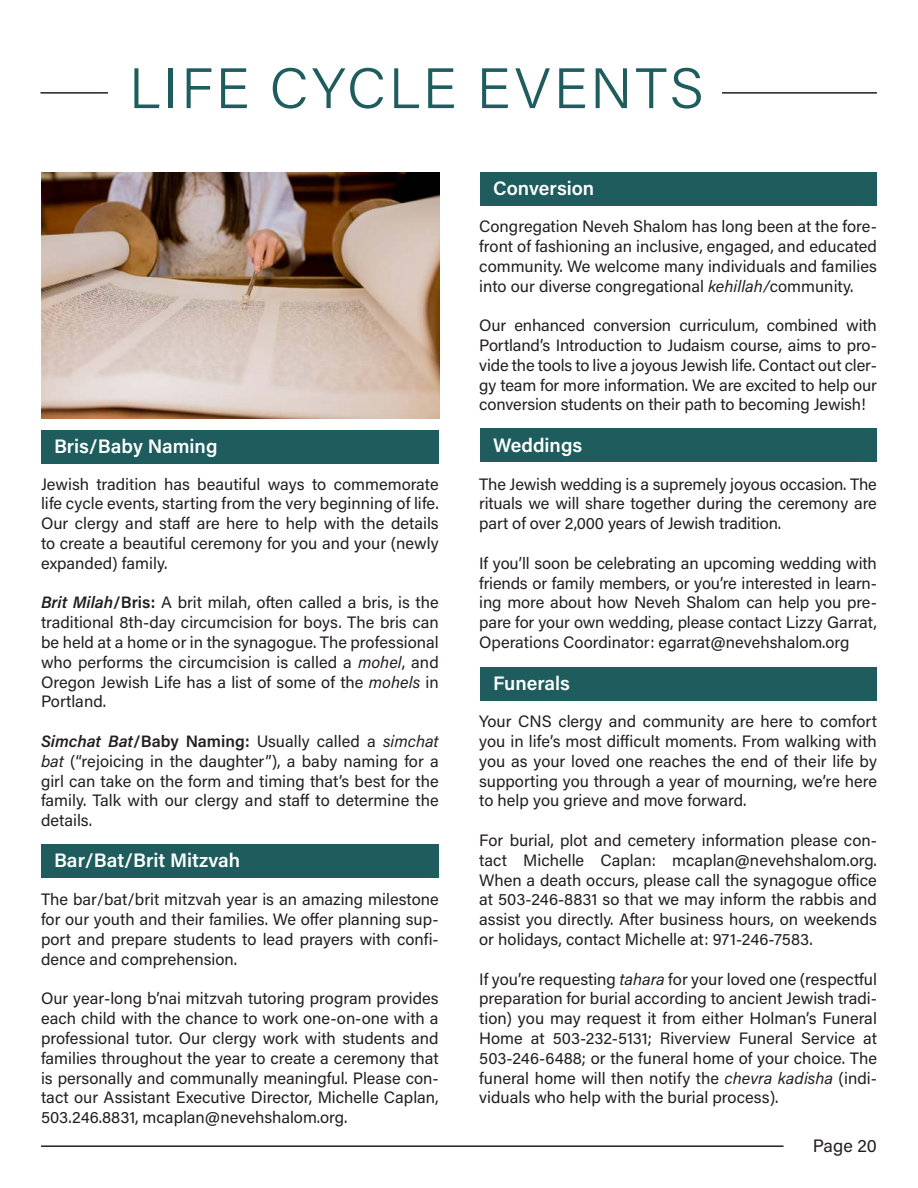
<style>
.page{position:relative;width:918px;height:1188px;background:#fff}
.page>*{position:absolute;margin:0;border:0;box-sizing:border-box;transform-origin:0 0}
.t1{font:300 57px "Acumin Pro";letter-spacing:.055em;color:#1e5c5e}
.t2{font:600 19.5px "Acumin Pro";color:#fff}
.t3{font:18px "Acumin Pro";color:#231f20}
.Normal_wrd_12{font:16.5px/19.8px "Acumin Pro";color:#231f20;text-align:justify}
.s1{font-weight:600;font-style:italic}
.s2{font-weight:600}
.s3{font-style:italic}
</style>
<div class="page">
<hr style="left:41px;top:1145px;width:743px;height:2px;background:#231f20">
<img style="left:41px;top:173px;width:398px;height:245px">
<hr style="left:40px;top:92px;width:837px;height:2px;background:#231f20">
<div style="left:108px;top:54px;width:613px;height:69px;background:#fff"></div>
<div style="left:41px;top:430px;width:398px;height:34px;background:#1e5c5e"></div>
<div style="left:41px;top:844px;width:398px;height:34px;background:#1e5c5e"></div>
<div style="left:480px;top:172px;width:397px;height:34px;background:#1e5c5e"></div>
<div style="left:480px;top:667px;width:397px;height:34px;background:#1e5c5e"></div>
<div style="left:480px;top:429px;width:397px;height:33px;background:#1e5c5e"></div>
<p class="t1" style="left:129px;top:49px;width:576px">LIFE CYCLE EVENTS</p>
<p class="t2" style="left:493px;top:175px;width:103px">Conversion</p>
<p class="t2" style="left:54px;top:433px;width:165px">Bris/Baby Naming</p>
<p class="Normal_wrd_12" style="left:41px;top:473px;width:399px">Jewish tradition has beautiful ways to commemorate life cycle events, starting from the very beginning of life.<br>Our clergy and staff are here to help with the details to create a beautiful ceremony for you and your (newly expanded) family.</p>
<p class="Normal_wrd_12" style="left:41px;top:592px;width:399px"><span class="s1">Brit Milah</span><span class="s2">/Bris:</span> A brit milah, often called a bris, is the traditional 8th-day circumcision for boys. The bris can be held at a home or in the synagogue. The professional who performs the circumcision is called a <span class="s3">mohel</span>, and Oregon Jewish Life has a list of some of the <span class="s3">mohels</span> in Portland.</p>
<p class="Normal_wrd_12" style="left:41px;top:731px;width:399px"><span class="s1">Simchat Bat</span><span class="s2">/Baby Naming:</span> Usually called a <span class="s3">simchat bat</span> (“rejoicing in the daughter”), a baby naming for a girl can take on the form and timing that’s best for the family. Talk with our clergy and staff to determine the details.</p>
<p class="t2" style="left:54px;top:847px;width:188px">Bar/Bat/Brit Mitzvah</p>
<p class="Normal_wrd_12" style="left:41px;top:889px;width:399px">The bar/bat/brit mitzvah year is an amazing milestone for our youth and their families. We offer planning sup&shy;port and prepare students to lead prayers with confi&shy;dence and comprehension.</p>
<p class="Normal_wrd_12" style="left:41px;top:988px;width:399px">Our year-long b’nai mitzvah tutoring program provides each child with the chance to work one-on-one with a professional tutor. Our clergy work with students and families throughout the year to create a ceremony that is personally and communally meaningful. Please con&shy;tact our Assistant Executive Director, Michelle Caplan, 503.246.8831, mcaplan@nevehshalom.org.</p>
<p class="Normal_wrd_12" style="left:479px;top:216px;width:399px">Congregation Neveh Shalom has long been at the fore&shy;front of fashioning an inclusive, engaged, and educated community. We welcome many individuals and families into our diverse congregational <span class="s3">kehillah/</span>community.</p>
<p class="Normal_wrd_12" style="left:479px;top:315px;width:399px">Our enhanced conversion curriculum, combined with Portland’s Introduction to Judaism course, aims to pro&shy;vide the tools to live a joyous Jewish life. Contact out cler&shy;gy team for more information. We are excited to help our conversion students on their path to becoming Jewish!</p>
<p class="t2" style="left:493px;top:431px;width:90px">Weddings</p>
<p class="Normal_wrd_12" style="left:479px;top:473px;width:399px">The Jewish wedding is a supremely joyous occasion. The rituals we will share together during the ceremony are part of over 2,000 years of Jewish tradition.</p>
<p class="Normal_wrd_12" style="left:479px;top:552px;width:399px">If you’ll soon be celebrating an upcoming wedding with friends or family members, or you’re interested in learn&shy;ing more about how Neveh Shalom can help you pre&shy;pare for your own wedding, please contact Lizzy Garrat, Operations Coordinator: egarrat@nevehshalom.org</p>
<p class="t2" style="left:493px;top:670px;width:78px">Funerals</p>
<p class="Normal_wrd_12" style="left:479px;top:711px;width:399px">Your CNS clergy and community are here to comfort you in life’s most difficult moments. From walking with you as your loved one reaches the end of their life by supporting you through a year of mourning, we’re here to help you grieve and move forward.</p>
<p class="Normal_wrd_12" style="left:479px;top:830px;width:399px">For burial, plot and cemetery information please con&shy;tact Michelle Caplan: mcaplan@nevehshalom.org.<br>When a death occurs, please call the synagogue office at 503-246-8831 so that we may inform the rabbis and assist you directly. After business hours, on weekends or holidays, contact Michelle at: 971-246-7583.</p>
<p class="Normal_wrd_12" style="left:479px;top:968px;width:399px">If you’re requesting <span class="s3">tahara</span> for your loved one (respectful preparation for burial according to ancient Jewish tradi&shy;tion) you may request it from either Holman’s Funeral Home at 503-232-5131; Riverview Funeral Service at 503-246-6488; or the funeral home of your choice. The funeral home will then notify the <span class="s3">chevra kadisha</span> (indi&shy;viduals who help with the burial process).</p>
<p class="t3" style="left:813px;top:1133px;width:66px">Page 20</p>
</div>
